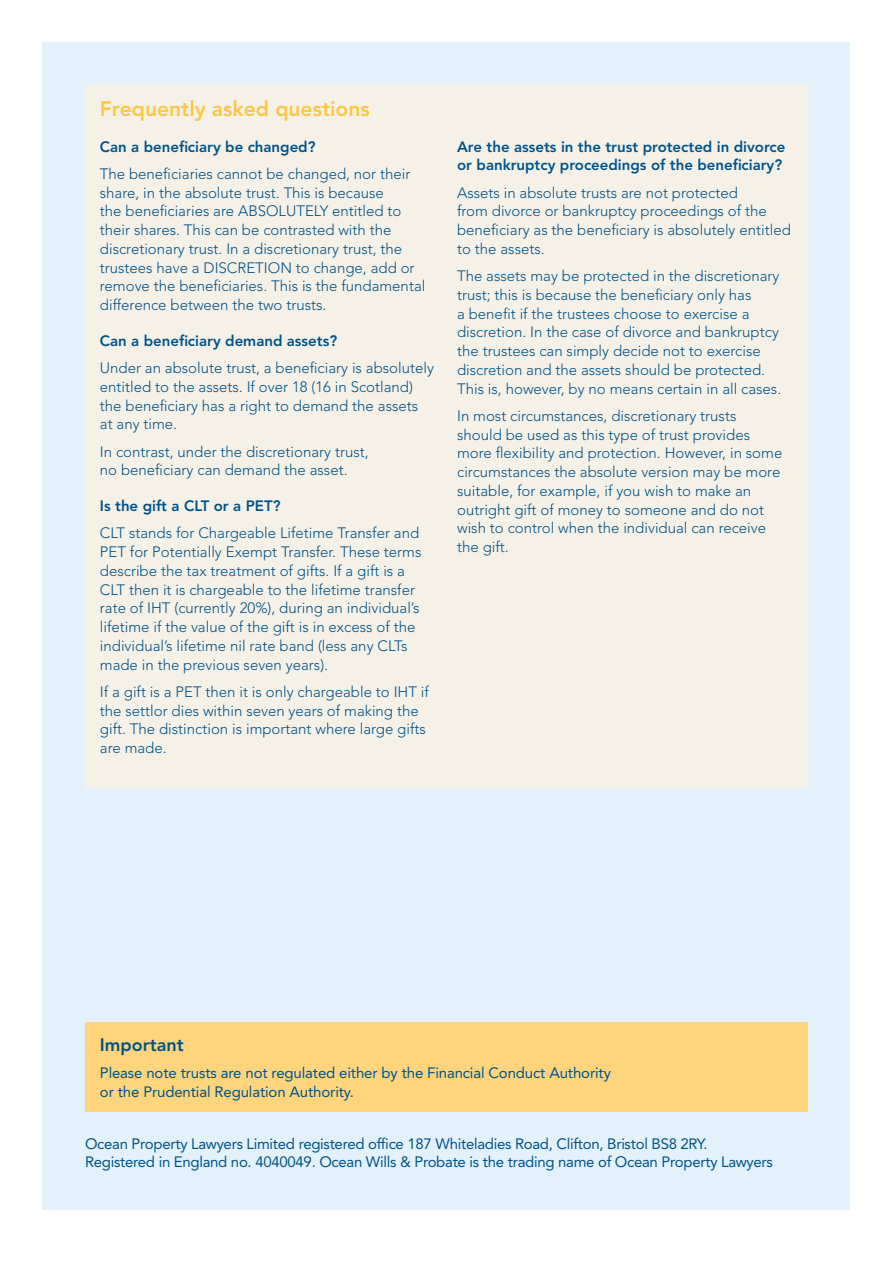
<style>
.page{position:relative;width:893px;height:1263px;background:#fff}
.page>*{position:absolute;margin:0;border:0;box-sizing:border-box;transform-origin:0 0}
.t1{font:800 21px "Avenir LT Std";color:#fdc646}
.t2{font:800 18px "Avenir LT Std";color:#00548a}
.t3{font:300 15px/18.8px "Avenir LT Std";color:#00548a}
.t4{font:15px/18.8px "Avenir LT Std";letter-spacing:-.02em;color:#00548a}
.t5{font:800 15px/18.8px "Avenir LT Std";color:#00548a}
</style>
<div class="page">
<div style="left:43px;top:43px;width:807px;height:1167px;background:#e3f1fb"></div>
<div style="left:85px;top:85px;width:723px;height:702px;background:#f6f1e7"></div>
<div style="left:85px;top:1022px;width:723px;height:90px;background:#fed47c"></div>
<h1 class="t1" style="left:100px;top:96px;width:271px">Frequently asked questions</h1>
<p class="t5" style="left:100px;top:137px;width:217px">Can a beneficiary be changed?</p>
<p class="t3" style="left:100px;top:164px;width:327px">The beneficiaries cannot be changed, nor their share, in the absolute trust. This is because<br>the beneficiaries are ABSOLUTELY entitled to their shares. This can be contrasted with the discretionary trust. In a discretionary trust, the trustees have a DISCRETION to change, add or remove the beneficiaries. This is the fundamental difference between the two trusts.</p>
<p class="t5" style="left:100px;top:331px;width:239px">Can a beneficiary demand assets?</p>
<p class="t3" style="left:100px;top:359px;width:336px">Under an absolute trust, a beneficiary is absolutely entitled to the assets. If over 18 (16 in Scotland) the beneficiary has a right to demand the assets at any time.</p>
<p class="t3" style="left:100px;top:442px;width:270px">In contrast, under the discretionary trust, no beneficiary can demand the asset.</p>
<p class="t5" style="left:100px;top:497px;width:182px">Is the gift a CLT or a PET?</p>
<p class="t3" style="left:100px;top:524px;width:323px">CLT stands for Chargeable Lifetime Transfer and PET for Potentially Exempt Transfer. These terms describe the tax treatment of gifts. If a gift is a CLT then it is chargeable to the lifetime transfer rate of IHT (currently 20%), during an individual’s lifetime if the value of the gift is in excess of the individual’s lifetime nil rate band (less any CLTs made in the previous seven years).</p>
<p class="t3" style="left:100px;top:682px;width:331px">If a gift is a PET then it is only chargeable to IHT if the settlor dies within seven years of making the gift. The distinction is important where large gifts are made.</p>
<p class="t5" style="left:457px;top:137px;width:330px">Are the assets in the trust protected in divorce or bankruptcy proceedings of the beneficiary?</p>
<p class="t3" style="left:457px;top:183px;width:335px">Assets in absolute trusts are not protected<br>from divorce or bankruptcy proceedings of the beneficiary as the beneficiary is absolutely entitled to the assets.</p>
<p class="t3" style="left:457px;top:267px;width:326px">The assets may be protected in the discretionary trust; this is because the beneficiary only has<br>a benefit if the trustees choose to exercise a discretion. In the case of divorce and bankruptcy the trustees can simply decide not to exercise discretion and the assets should be protected.<br>This is, however, by no means certain in all cases.</p>
<p class="t3" style="left:457px;top:406px;width:327px">In most circumstances, discretionary trusts should be used as this type of trust provides more flexibility and protection. However, in some circumstances the absolute version may be more suitable, for example, if you wish to make an outright gift of money to someone and do not wish to control when the individual can receive the gift.</p>
<p class="t2" style="left:100px;top:1034px;width:85px">Important</p>
<p class="t4" style="left:100px;top:1063px;width:512px">Please note trusts are not regulated either by the Financial Conduct Authority or the Prudential Regulation Authority.</p>
<p class="t4" style="left:85px;top:1134px;width:689px">Ocean Property Lawyers Limited registered office 187 Whiteladies Road, Clifton, Bristol BS8 2RY.<br>Registered in England no. 4040049. Ocean Wills &amp; Probate is the trading name of Ocean Property Lawyers</p>
</div>
